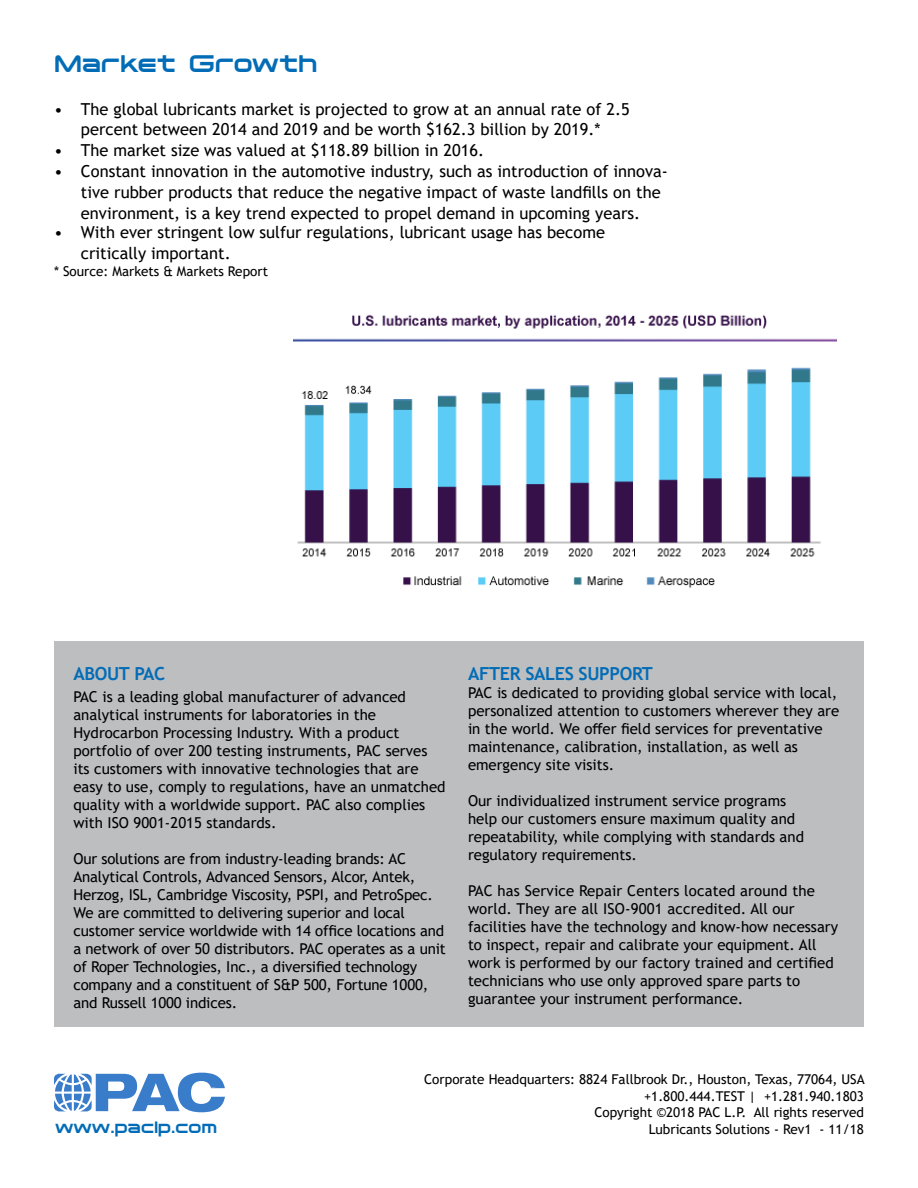
<style>
.page{position:relative;width:918px;height:1188px;background:#fff}
.page>*{position:absolute;margin:0;border:0;box-sizing:border-box;transform-origin:0 0}
.t1{font:24px "Tachyon";color:#026cb6}
.t2{font:700 18px "Trebuchet MS";letter-spacing:-.02em;color:#036cb6}
.t3{font:16.5px/21px "Trebuchet MS";color:#000}
.t4{font:16.5px "Tachyon";color:#026cb6}
.t5{font:15px/18px "Trebuchet MS";color:#000}
.t6{font:13.5px/16.5px "Trebuchet MS";color:#000;text-align:right}
</style>
<div class="page">
<div style="left:54px;top:642px;width:810px;height:385px;background:#bcbec0"></div>
<svg style="left:54px;top:1073px;width:171px;height:39px"></svg>
<img style="left:293px;top:314px;width:544px;height:274px">
<h1 class="t1" style="left:56px;top:48px;width:265px">Market Growth</h1>
<p class="t3" style="left:54px;top:99px;width:577px;line-height:19.8px;text-align:center">• The global lubricants market is projected to grow at an annual rate of 2.5 percent between 2014 and 2019 and be worth $162.3 billion by 2019.*</p>
<p class="t3" style="left:54px;top:139px;width:432px">• The market size was valued at $118.89 billion in 2016.</p>
<p class="t3" style="left:81px;top:160px;width:588px;text-indent:-27px">• Constant innovation in the automotive industry, such as introduction of innova&shy;tive rubber products that reduce the negative impact of waste landfills on the environment, is a key trend expected to propel demand in upcoming years.</p>
<p class="t3" style="left:81px;top:222px;width:526px;text-indent:-27px">• With ever stringent low sulfur regulations, lubricant usage has become critically important.</p>
<p class="t6" style="left:54px;top:262px;width:216px">* Source: Markets &amp; Markets Report</p>
<p class="t2" style="left:73px;top:662px;width:93px">ABOUT PAC</p>
<p class="t5" style="left:73px;top:688px;width:374px">PAC is a leading global manufacturer of advanced analytical instruments for laboratories in the Hydrocarbon Processing Industry. With a product portfolio of over 200 testing instruments, PAC serves its customers with innovative technologies that are easy to use, comply to regulations, have an unmatched quality with a worldwide support. PAC also complies with ISO 9001-2015 standards.</p>
<p class="t5" style="left:73px;top:850px;width:374px">Our solutions are from industry-leading brands: AC Analytical Controls, Advanced Sensors, Alcor, Antek, Herzog, ISL, Cambridge Viscosity, PSPI, and PetroSpec.<br>We are committed to delivering superior and local customer service worldwide with 14 office locations and a network of over 50 distributors. PAC operates as a unit of Roper Technologies, Inc., a diversified technology company and a constituent of S&amp;P 500, Fortune 1000, and Russell 1000 indices.</p>
<p class="t2" style="left:468px;top:662px;width:186px">AFTER SALES SUPPORT</p>
<p class="t5" style="left:468px;top:683px;width:373px">PAC is dedicated to providing global service with local, personalized attention to customers wherever they are in the world. We offer field services for preventative maintenance, calibration, installation, as well as emergency site visits.</p>
<p class="t5" style="left:468px;top:791px;width:338px">Our individualized instrument service programs help our customers ensure maximum quality and repeatability, while complying with standards and regulatory requirements.</p>
<p class="t5" style="left:468px;top:881px;width:372px">PAC has Service Repair Centers located around the world. They are all ISO-9001 accredited. All our facilities have the technology and know-how necessary to inspect, repair and calibrate your equipment. All work is performed by our factory trained and certified technicians who use only approved spare parts to guarantee your instrument performance.</p>
<p class="t6" style="left:424px;top:1071px;width:442px">Corporate Headquarters: 8824 Fallbrook Dr., Houston, Texas, 77064, USA +1.800.444.TEST | +1.281.940.1803<br>Copyright ©2018 PAC L.P. All rights reserved</p>
<p class="t4" style="left:56px;top:1117px;width:164px">www.paclp.com</p>
<p class="t6" style="left:649px;top:1120px;width:217px">Lubricants Solutions - Rev1 - 11/18</p>
</div>
